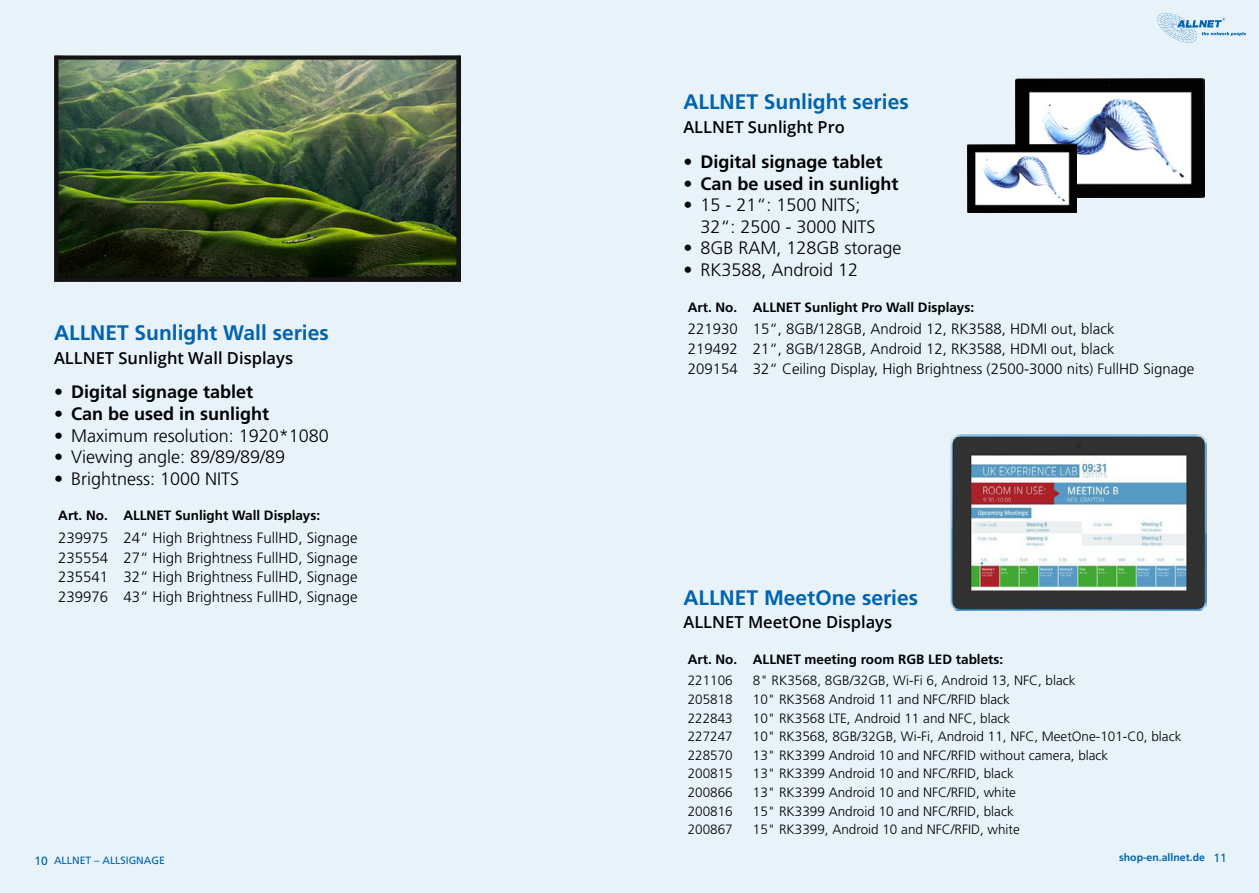
<style>
.page{position:relative;width:1259px;height:893px;background:#e7f2f9}
.page>*{position:absolute;margin:0;border:0;box-sizing:border-box;transform-origin:0 0}
.t1{font:700 21px "Frutiger LT Std";color:#0063af}
.t2{font:300 18px/21.6px "Frutiger LT Std";color:#000}
.t3{font:700 18px "Frutiger LT Std";color:#000}
.t4{font:600 16.5px "Open Sans";color:#000}
.t5{font:300 15px/19.8px "Frutiger LT Std";color:#000;text-align:justify}
.t6{font:300 13.5px "Frutiger LT Std";color:#000}
.t7{font:700 13.5px "Frutiger LT Std";color:#000}
.t8{font:10.5px "Frutiger LT Std";color:#0063af}
.t9{font:700 10.5px "Frutiger LT Std";color:#0063af}
.s1{font-size:12px}
.s2{font-weight:400;font-size:12px}
</style>
<div class="page">
<svg style="left:1157px;top:13px;width:89px;height:30px"></svg>
<img style="left:1015px;top:78px;width:189px;height:119px">
<img style="left:967px;top:144px;width:109px;height:69px">
<img style="left:54px;top:56px;width:406px;height:226px">
<img style="left:950px;top:435px;width:256px;height:175px">
<h1 class="t1" style="left:683px;top:90px;width:227px">ALLNET Sunlight series</h1>
<p class="t4" style="left:683px;top:116px;width:163px">ALLNET Sunlight Pro</p>
<h1 class="t1" style="left:54px;top:320px;width:276px">ALLNET Sunlight Wall series</h1>
<p class="t4" style="left:54px;top:346px;width:240px">ALLNET Sunlight Wall Displays</p>
<h2 class="t3" style="left:54px;top:381px;width:201px">• Digital signage tablet</h2>
<h2 class="t3" style="left:54px;top:403px;width:217px">• Can be used in sunlight</h2>
<h2 class="t2" style="left:54px;top:425px;width:276px">• Maximum resolution: 1920*1080</h2>
<h2 class="t2" style="left:54px;top:446px;width:233px">• Viewing angle: 89/89/89/89</h2>
<h2 class="t2" style="left:54px;top:468px;width:187px">• Brightness: 1000 NITS</h2>
<p class="t7" style="left:58px;top:508px;width:263px">Art. No. ALLNET Sunlight Wall Displays:</p>
<p class="t5" style="left:58px;top:528px;width:301px">239975 24“ High Brightness FullHD, Signage 235554 27“ High Brightness FullHD, Signage 235541 32“ High Brightness FullHD, Signage 239976 43“ High Brightness FullHD, Signage</p>
<h2 class="t3" style="left:683px;top:151px;width:201px">• Digital signage tablet</h2>
<h2 class="t3" style="left:683px;top:173px;width:217px">• Can be used in sunlight</h2>
<h2 class="t2" style="left:700px;top:194px;width:177px;text-indent:-17px">• 15 - 21“: 1500 NITS;<br>32“: 2500 - 3000 NITS</h2>
<h2 class="t2" style="left:683px;top:238px;width:220px">• 8GB RAM, 128GB storage</h2>
<h2 class="t2" style="left:683px;top:259px;width:176px">• RK3588, Android 12</h2>
<p class="t7" style="left:688px;top:299px;width:288px">Art. No. ALLNET Sunlight Pro Wall Displays:</p>
<p class="t5" style="left:688px;top:319px;width:508px;text-align:left">221930 15“, 8GB/128GB, Android 12, RK3588, HDMI out, black<br>219492 21“, 8GB/128GB, Android 12, RK3588, HDMI out, black<br>209154 32“ Ceiling Display, High Brightness (2500-3000 nits) FullHD Signage</p>
<h1 class="t1" style="left:683px;top:585px;width:236px">ALLNET MeetOne series</h1>
<p class="t4" style="left:683px;top:611px;width:210px">ALLNET MeetOne Displays</p>
<p class="t7" style="left:688px;top:651px;width:317px">Art. No. ALLNET meeting room RGB LED tablets:</p>
<p class="t6" style="left:688px;top:673px;width:47px">221106</p>
<p class="t6" style="left:753px;top:673px;width:324px">8" RK3568, 8GB/32GB, Wi-Fi 6, Android 13, NFC, black</p>
<p class="t6" style="left:688px;top:692px;width:47px">205818</p>
<p class="t6" style="left:753px;top:692px;width:259px">10" RK3568 Android 11 and NFC/RFID black</p>
<p class="t6" style="left:688px;top:710px;width:47px">222843</p>
<p class="t6" style="left:753px;top:710px;width:259px">10" RK3568 LTE, Android 11 and NFC, black</p>
<p class="t6" style="left:688px;top:729px;width:47px">227247</p>
<p class="t6" style="left:753px;top:729px;width:430px">10" RK3568, 8GB/32GB, Wi-Fi, Android 11, NFC, MeetOne-101-C0, black</p>
<p class="t6" style="left:688px;top:747px;width:47px">228570</p>
<p class="t6" style="left:753px;top:747px;width:357px">13" RK3399 Android 10 and NFC/RFID without camera, black</p>
<p class="t6" style="left:688px;top:766px;width:47px">200815</p>
<p class="t6" style="left:753px;top:766px;width:262px">13" RK3399 Android 10 and NFC/RFID, black</p>
<p class="t6" style="left:688px;top:785px;width:47px">200866</p>
<p class="t6" style="left:753px;top:785px;width:265px">13" RK3399 Android 10 and NFC/RFID, white</p>
<p class="t6" style="left:688px;top:803px;width:47px">200816</p>
<p class="t6" style="left:753px;top:803px;width:262px">15" RK3399 Android 10 and NFC/RFID, black</p>
<p class="t6" style="left:688px;top:822px;width:47px">200867</p>
<p class="t6" style="left:753px;top:822px;width:268px">15" RK3399, Android 10 and NFC/RFID, white</p>
<p class="t8" style="left:34px;top:854px;width:132px"><span class="s1">10</span> ALLNET – ALLSIGNAGE</p>
<p class="t9" style="left:1119px;top:851px;width:109px">shop-en.allnet.de <span class="s2">11</span></p>
</div>
